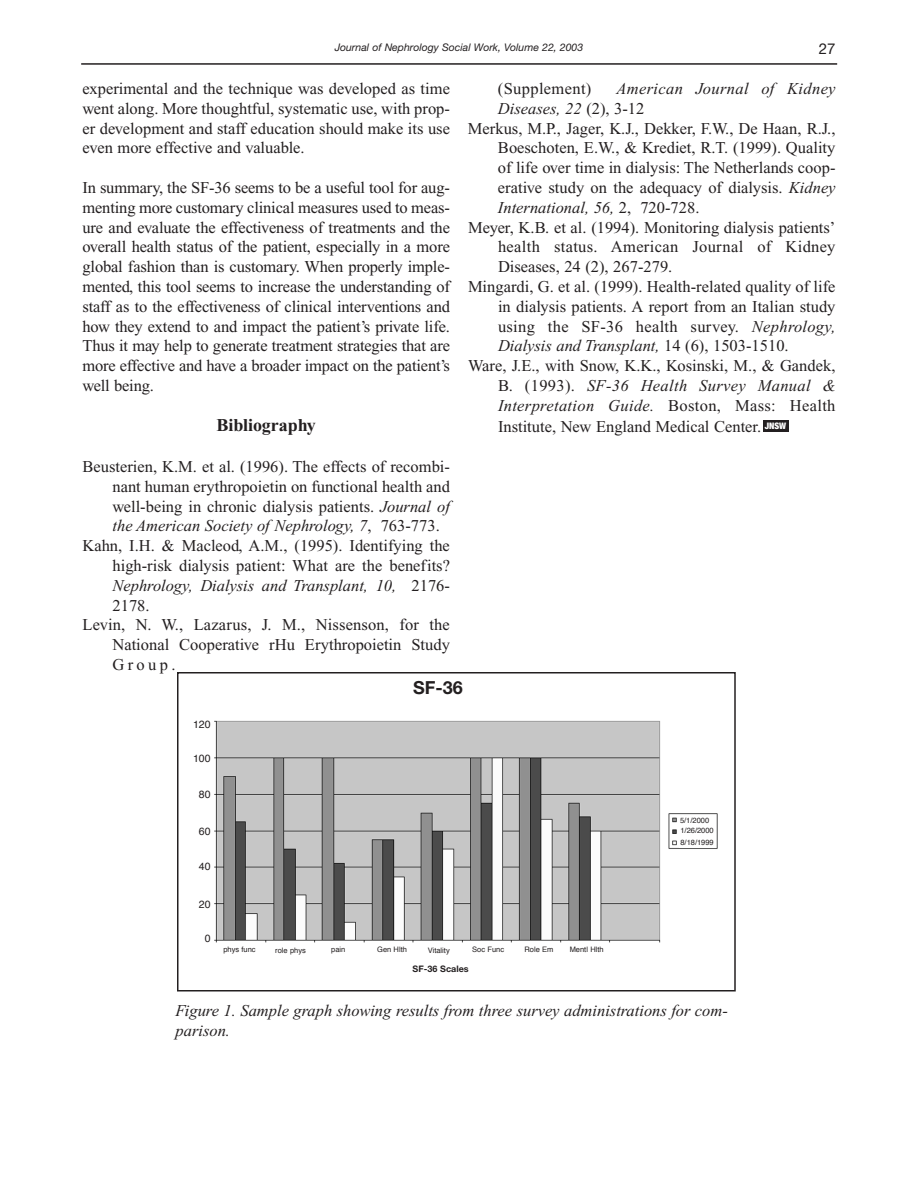
<style>
.page{position:relative;width:918px;height:1188px;background:#fff}
.page>*{position:absolute;margin:0;border:0;box-sizing:border-box;transform-origin:0 0}
.t1{font:700 18px "Times New Roman";color:#231f20}
.t2{font:700 18px "Helvetica Neue";color:#231f20}
.t3{font:16.5px/19.8px "Times New Roman";color:#231f20;text-align:justify}
.t4{font:italic 16.5px/19.8px "Times New Roman";color:#231f20}
.t5{font:italic 16.5px "Times New Roman";letter-spacing:.02em;color:#231f20}
.t6{font:16.5px "Times New Roman";letter-spacing:.02em;color:#231f20}
.t7{font:15px "Helvetica Neue";color:#231f20}
.t8{font:italic 10.5px "Helvetica Neue";color:#231f20}
.t9{font:10.5px "Helvetica";color:#231f20}
.t10{font:700 9px "Helvetica Neue";color:#231f20}
.t11{font:7.5px/10.5px "Helvetica";color:#231f20}
.s1{font-style:italic}
.s2{font-style:normal}
</style>
<div class="page">
<div style="left:763px;top:421px;width:25px;height:11px;background:#231f20"></div>
<hr style="left:81px;top:63px;width:756px;height:2px;background:#231f20">
<img style="left:214px;top:720px;width:504px;height:223px">
<div style="left:177px;top:672px;width:559px;height:320px;border:2px solid #231f20"></div>
<div style="left:679px;top:816px;width:36px;height:10px;background:#fff"></div>
<div style="left:679px;top:826px;width:37px;height:11px;background:#fff"></div>
<div style="left:679px;top:838px;width:37px;height:10px;background:#fff"></div>
<p class="t8" style="left:335px;top:43px;width:250px">Journal of Nephrology Social Work, Volume 22, 2003</p>
<p class="t7" style="left:819px;top:43px;width:18px">27</p>
<p class="t3" style="left:82px;top:80px;width:369px">experimental and the technique was developed as time went along. More thoughtful, systematic use, with prop&shy;er development and staff education should make its use even more effective and valuable.</p>
<p class="t3" style="left:82px;top:179px;width:369px">In summary, the SF-36 seems to be a useful tool for aug&shy;menting more customary clinical measures used to meas&shy;ure and evaluate the effectiveness of treatments and the overall health status of the patient, especially in a more global fashion than is customary. When properly imple&shy;mented, this tool seems to increase the understanding of staff as to the effectiveness of clinical interventions and how they extend to and impact the patient’s private life.<br>Thus it may help to generate treatment strategies that are more effective and have a broader impact on the patient’s well being.</p>
<p class="t1" style="left:216px;top:419px;width:101px">Bibliography</p>
<p class="t3" style="left:82px;top:458px;width:369px">Beusterien, K.M. et al. (1996). The effects of recombi-</p>
<p class="t3" style="left:113px;top:478px;width:339px">nant human erythropoietin on functional health and</p>
<p class="t3" style="left:113px;top:498px;width:339px">well-being in chronic dialysis patients. <span class="s1">Journal of</span></p>
<p class="t4" style="left:113px;top:517px;width:329px">the American Society of Nephrology, 7<span class="s2">, 763-773.</span></p>
<p class="t3" style="left:82px;top:537px;width:369px">Kahn, I.H. &amp; Macleod, A.M., (1995). Identifying the</p>
<p class="t3" style="left:113px;top:557px;width:339px">high-risk dialysis patient: What are the benefits?</p>
<p class="t4" style="left:113px;top:577px;width:339px">Nephrology, Dialysis and Transplant, 10, <span class="s2">2176-</span></p>
<p class="t3" style="left:113px;top:597px;width:39px">2178.</p>
<p class="t3" style="left:82px;top:616px;width:369px">Levin, N. W., Lazarus, J. M., Nissenson, for the</p>
<p class="t3" style="left:113px;top:636px;width:339px">National Cooperative rHu Erythropoietin Study</p>
<p class="t3" style="left:113px;top:656px;width:64px">Group.</p>
<p class="t6" style="left:498px;top:82px;width:95px">(Supplement)</p>
<p class="t5" style="left:617px;top:82px;width:220px">American Journal of Kidney</p>
<p class="t4" style="left:498px;top:100px;width:148px">Diseases, 22 <span class="s2">(2), 3-12</span></p>
<p class="t3" style="left:468px;top:120px;width:369px">Merkus, M.P., Jager, K.J., Dekker, F.W., De Haan, R.J.,</p>
<p class="t3" style="left:498px;top:139px;width:339px">Boeschoten, E.W., &amp; Krediet, R.T. (1999). Quality</p>
<p class="t3" style="left:498px;top:159px;width:339px">of life over time in dialysis: The Netherlands coop-</p>
<p class="t3" style="left:498px;top:179px;width:339px">erative study on the adequacy of dialysis. <span class="s1">Kidney</span></p>
<p class="t4" style="left:498px;top:199px;width:203px">International, 56, <span class="s2">2, 720-728.</span></p>
<p class="t3" style="left:468px;top:219px;width:369px">Meyer, K.B. et al. (1994). Monitoring dialysis patients’</p>
<p class="t6" style="left:498px;top:241px;width:339px">health status. American Journal of Kidney</p>
<p class="t3" style="left:498px;top:258px;width:176px">Diseases, 24 (2), 267-279.</p>
<p class="t3" style="left:468px;top:278px;width:369px">Mingardi, G. et al. (1999). Health-related quality of life</p>
<p class="t3" style="left:498px;top:298px;width:339px">in dialysis patients. A report from an Italian study</p>
<p class="t6" style="left:498px;top:320px;width:339px">using the SF-36 health survey. <span class="s1">Nephrology,</span></p>
<p class="t4" style="left:498px;top:337px;width:292px">Dialysis and Transplant, <span class="s2">14 (6), 1503-1510.</span></p>
<p class="t3" style="left:468px;top:357px;width:369px">Ware, J.E., with Snow, K.K., Kosinski, M., &amp; Gandek,</p>
<p class="t5" style="left:498px;top:379px;width:339px"><span class="s2">B. (1993).</span> SF-36 Health Survey Manual &amp;</p>
<p class="t5" style="left:498px;top:399px;width:339px">Interpretation Guide. <span class="s2">Boston, Mass: Health</span></p>
<p class="t3" style="left:498px;top:418px;width:290px">Institute, New England Medical Center. <sup>JNSW</sup></p>
<p class="t9" style="left:193px;top:720px;width:19px">120</p>
<p class="t9" style="left:193px;top:754px;width:19px">100</p>
<p class="t9" style="left:199px;top:790px;width:13px">80</p>
<p class="t9" style="left:199px;top:827px;width:13px">60</p>
<p class="t9" style="left:199px;top:862px;width:13px">40</p>
<p class="t9" style="left:199px;top:899px;width:13px">20</p>
<p class="t9" style="left:205px;top:934px;width:7px">0</p>
<p class="t2" style="left:413px;top:681px;width:51px">SF-36</p>
<p class="t11" style="left:223px;top:945px;width:34px">phys func</p>
<p class="t11" style="left:275px;top:946px;width:32px">role phys</p>
<p class="t11" style="left:331px;top:945px;width:16px">pain</p>
<p class="t11" style="left:377px;top:945px;width:31px">Gen Hlth</p>
<p class="t11" style="left:428px;top:946px;width:23px">Vitality</p>
<p class="t11" style="left:472px;top:945px;width:33px">Soc Func</p>
<p class="t11" style="left:524px;top:945px;width:30px">Role Em</p>
<p class="t11" style="left:570px;top:945px;width:35px">Mentl Hlth</p>
<p class="t10" style="left:413px;top:966px;width:58px">SF-36 Scales</p>
<p class="t11" style="left:680px;top:816px;width:35px">5/1/2000<br>1/26/2000</p>
<p class="t11" style="left:680px;top:838px;width:35px">8/18/1999</p>
<p class="t4" style="left:176px;top:1003px;width:554px">Figure 1. Sample graph showing results from three survey administrations for com&shy;parison.</p>
</div>
